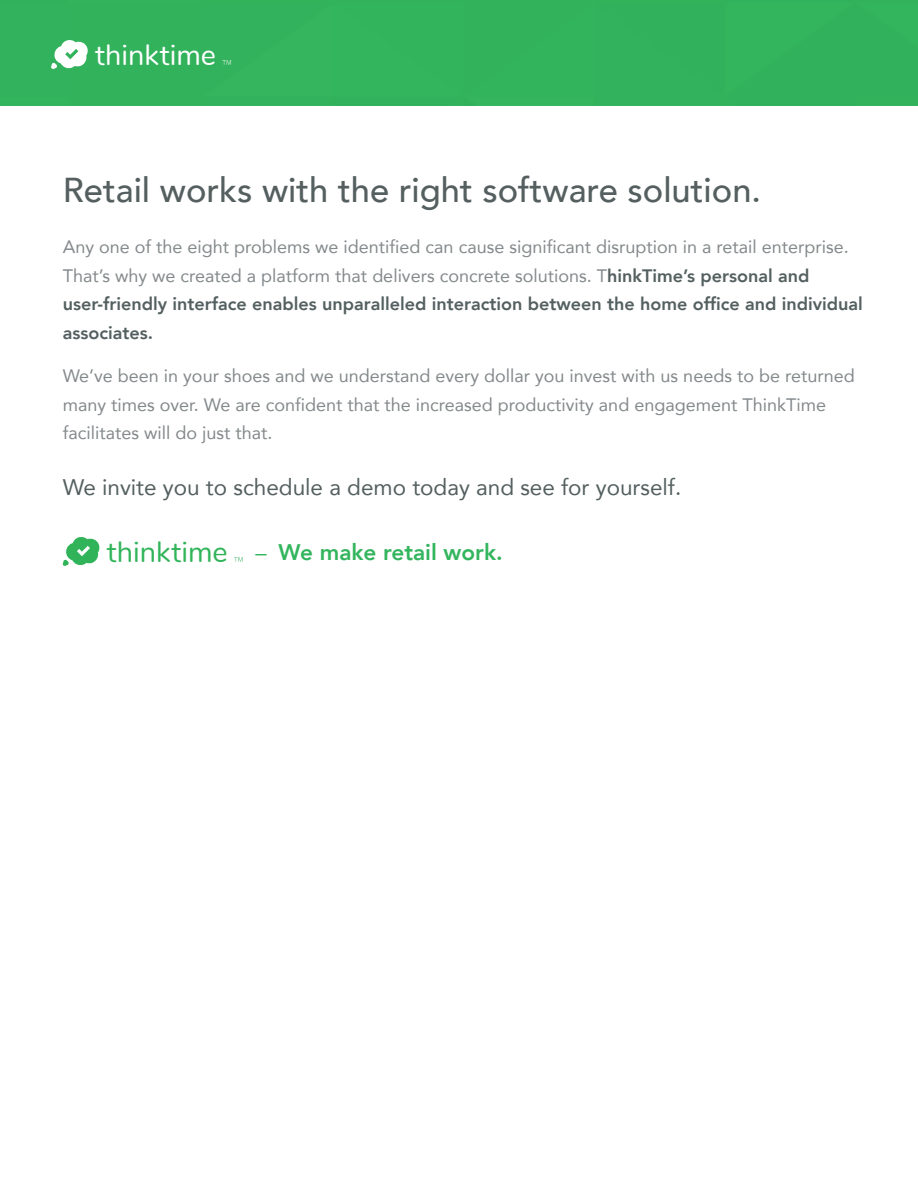
<style>
.page{position:relative;width:918px;height:1188px;background:#fff}
.page>*{position:absolute;margin:0;border:0;box-sizing:border-box;transform-origin:0 0}
.t1{font:500 34.5px "Avenir";color:#555f60}
.t2{font:28.8px "Nunito";color:#fff}
.t3{font:22.5px "Avenir";color:#545f5f}
.t4{font:800 22.5px "Avenir";color:#33b55e}
.t5{font:18px/28.5px "Avenir";color:#84898b}
.s1{font-weight:800;color:#545f5f}
.s2{font-family:"Nunito";font-weight:400;font-size:28.8px;color:#31b459}
.s3{font-weight:300}
</style>
<div class="page">
<svg style="left:63px;top:537px;width:37px;height:29px"></svg>
<svg style="left:234px;top:557px;width:9px;height:5px"></svg>
<div style="left:0;top:0;width:918px;height:106px;background:#32b25c"></div>
<svg style="left:51px;top:39px;width:37px;height:30px"></svg>
<svg style="left:222px;top:60px;width:9px;height:5px"></svg>
<h2 class="t2" style="left:95px;top:34px;width:122px">thinktime</h2>
<h1 class="t1" style="left:63px;top:161px;width:700px">Retail works with the right software solution.</h1>
<p class="t5" style="left:63px;top:232px;width:802px">Any one of the eight problems we identified can cause significant disruption in a retail enterprise.<br>That’s why we created a platform that delivers concrete solutions. T<span class="s1">hinkTime’s personal and user-friendly interface enables unparalleled interaction between the home office and individual associates.</span></p>
<p class="t5" style="left:63px;top:361px;width:794px">We’ve been in your shoes and we understand every dollar you invest with us needs to be returned many times over. We are confident that the increased productivity and engagement ThinkTime facilitates will do just that.</p>
<p class="t3" style="left:63px;top:469px;width:620px">We invite you to schedule a demo today and see for yourself.</p>
<p class="t4" style="left:107px;top:534px;width:397px"><span class="s2">thinktime</span> <span class="s3">–</span> We make retail work.</p>
</div>
